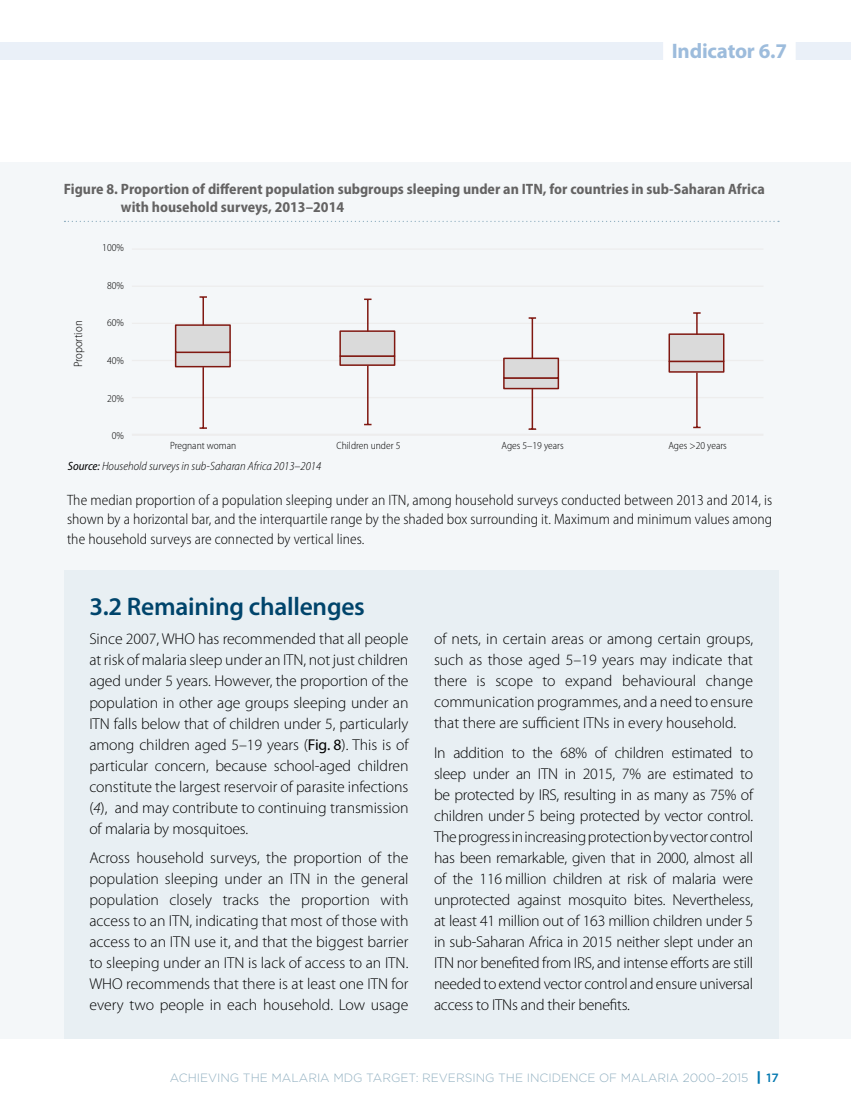
<style>
.page{position:relative;width:851px;height:1115px;background:#fff}
.page>*{position:absolute;margin:0;border:0;box-sizing:border-box;transform-origin:0 0}
.t1{font:600 25.5px "Myriad Pro";letter-spacing:-.01em;color:#00446b}
.t2{font:700 21px "Myriad Pro";letter-spacing:-.01em;color:#9dbcdc}
.t3{font:300 15.75px/21px "Myriad Pro";letter-spacing:-.005em;color:#000;text-align:justify}
.t4{font:300 semi-condensed 15px/19.5px "Myriad Pro";letter-spacing:.005em;color:#000}
.t5{font:700 semi-condensed 15px/18px "Myriad Pro";color:#646363}
.t6{font:300 semi-condensed 12px "Myriad Pro";color:#000}
.t7{font:300 12px "Gotham";color:#91b0c1}
.t8{font:italic 300 semi-condensed 12px "Myriad Pro";color:#000}
.t9{font:300 semi-condensed 10.5px "Myriad Pro";color:#000}
.s1{font-weight:400}
.s2{font-style:italic}
.s3{font-weight:900;font-size:13.5px;color:#0077af}
.s4{font-weight:500;color:#0077af}
</style>
<div class="page">
<div style="left:0;top:43px;width:850px;height:17px;background:#eaf0f8"></div>
<div style="left:663px;top:41px;width:132px;height:22px;background:#fff"></div>
<div style="left:0;top:162px;width:850px;height:875px;background:#f4f7f9"></div>
<div style="left:64px;top:570px;width:714px;height:467px;background:#e8eff3"></div>
<svg style="left:64px;top:221px;width:714px;height:1px"></svg>
<hr style="left:132px;top:285px;width:631px;height:2px;background:#ededed">
<hr style="left:132px;top:322px;width:631px;height:2px;background:#ededed">
<hr style="left:132px;top:360px;width:631px;height:1px;background:#ededed">
<hr style="left:132px;top:397px;width:631px;height:1px;background:#ededed">
<hr style="left:132px;top:433px;width:631px;height:2px;background:#ededed">
<hr style="left:132px;top:248px;width:631px;height:2px;background:#ededed">
<div style="left:669px;top:361px;width:54px;height:11px;background:#dadada"></div>
<div style="left:504px;top:378px;width:54px;height:10px;background:#dadada"></div>
<div style="left:340px;top:356px;width:54px;height:9px;background:#dadada"></div>
<div style="left:176px;top:352px;width:54px;height:14px;background:#dadada"></div>
<div style="left:668px;top:360px;width:56px;height:12px;border:2px solid #801811"></div>
<div style="left:503px;top:377px;width:56px;height:12px;border:2px solid #801811"></div>
<div style="left:339px;top:355px;width:56px;height:11px;border:2px solid #801811"></div>
<div style="left:175px;top:351px;width:56px;height:16px;border:2px solid #801811"></div>
<div style="left:669px;top:334px;width:54px;height:27px;background:#dadada"></div>
<div style="left:504px;top:358px;width:54px;height:20px;background:#dadada"></div>
<div style="left:340px;top:331px;width:54px;height:25px;background:#dadada"></div>
<div style="left:176px;top:325px;width:54px;height:27px;background:#dadada"></div>
<div style="left:668px;top:333px;width:56px;height:29px;border:2px solid #801811"></div>
<div style="left:503px;top:357px;width:56px;height:21px;border:2px solid #801811"></div>
<div style="left:339px;top:330px;width:56px;height:27px;border:2px solid #801811"></div>
<div style="left:175px;top:324px;width:56px;height:29px;border:2px solid #801811"></div>
<hr style="left:202px;top:367px;width:2px;height:61px;background:#801811">
<hr style="left:367px;top:365px;width:1px;height:59px;background:#801811">
<svg style="left:364px;top:423px;width:7px;height:2px"></svg>
<hr style="left:531px;top:388px;width:2px;height:41px;background:#801811">
<hr style="left:696px;top:372px;width:1px;height:55px;background:#801811">
<svg style="left:693px;top:426px;width:7px;height:2px"></svg>
<hr style="left:202px;top:297px;width:2px;height:28px;background:#801811">
<svg style="left:199px;top:296px;width:8px;height:2px"></svg>
<hr style="left:367px;top:299px;width:1px;height:32px;background:#801811">
<svg style="left:364px;top:298px;width:7px;height:2px"></svg>
<hr style="left:531px;top:318px;width:2px;height:40px;background:#801811">
<svg style="left:693px;top:312px;width:7px;height:22px"></svg>
<h2 class="t2" style="left:671px;top:39px;width:117px">Indicator 6.7</h2>
<p class="t5" style="left:121px;top:180px;width:645px;text-indent:-57px">Figure 8. Proportion of different population subgroups sleeping under an ITN, for countries in sub-Saharan Africa with household surveys, 2013–2014</p>
<p class="t9" style="left:102px;top:242px;width:23px">100%</p>
<p class="t9" style="left:107px;top:280px;width:18px">80%</p>
<p class="t9" style="left:107px;top:317px;width:18px">60%</p>
<p class="t9" style="left:107px;top:355px;width:18px">40%</p>
<p class="t9" style="left:107px;top:392px;width:18px">20%</p>
<p class="t9" style="left:112px;top:430px;width:14px">0%</p>
<p class="t6" style="left:72px;top:367px;width:48px;rotate:-90deg">Proportion</p>
<p class="t9" style="left:170px;top:440px;width:68px">Pregnant woman</p>
<p class="t9" style="left:336px;top:440px;width:65px">Children under 5</p>
<p class="t9" style="left:501px;top:440px;width:64px">Ages 5–19 years</p>
<p class="t9" style="left:668px;top:440px;width:60px">Ages &gt;20 years</p>
<p class="t8" style="left:68px;top:460px;width:255px"><span class="s1">Source:</span> Household surveys in sub-Saharan Africa 2013–2014</p>
<p class="t4" style="left:67px;top:490px;width:706px">The median proportion of a population sleeping under an ITN, among household surveys conducted between 2013 and 2014, is</p>
<p class="t6" style="left:68px;top:492px;width:680px">and the interquartile range by the shaded box surrounding it. Maximum and minimum values among the household surveys are connected by vertical lines.</p>
<p class="t4" style="left:67px;top:510px;width:706px">shown by a horizontal bar, and the interquartile range by the shaded box surrounding it. Maximum and minimum values among the household surveys are connected by vertical lines.</p>
<h1 class="t1" style="left:89px;top:592px;width:277px">3.2 Remaining challenges</h1>
<p class="t3" style="left:89px;top:628px;width:320px">Since 2007, WHO has recommended that all people at risk of malaria sleep under an ITN, not just children aged under 5 years. However, the proportion of the population in other age groups sleeping under an ITN falls below that of children under 5, particularly among children aged 5–19 years (<span class="s1">Fig. 8</span>). This is of particular concern, because school-aged children constitute the largest reservoir of parasite infections (<span class="s2">4</span>), and may contribute to continuing transmission of malaria by mosquitoes.</p>
<p class="t3" style="left:89px;top:847px;width:320px">Across household surveys, the proportion of the population sleeping under an ITN in the general population closely tracks the proportion with access to an ITN, indicating that most of those with access to an ITN use it, and that the biggest barrier to sleeping under an ITN is lack of access to an ITN.<br>WHO recommends that there is at least one ITN for every two people in each household. Low usage</p>
<p class="t3" style="left:434px;top:628px;width:320px">of nets, in certain areas or among certain groups, such as those aged 5–19 years may indicate that there is scope to expand behavioural change communication programmes, and a need to ensure that there are sufficient ITNs in every household.</p>
<p class="t3" style="left:434px;top:742px;width:320px">In addition to the 68% of children estimated to sleep under an ITN in 2015, 7% are estimated to be protected by IRS, resulting in as many as 75% of children under 5 being protected by vector control.<br>The progress in increasing protection by vector control has been remarkable, given that in 2000, almost all of the 116 million children at risk of malaria were unprotected against mosquito bites. Nevertheless, at least 41 million out of 163 million children under 5 in sub-Saharan Africa in 2015 neither slept under an ITN nor benefited from IRS, and intense efforts are still needed to extend vector control and ensure universal access to ITNs and their benefits.</p>
<p class="t7" style="left:170px;top:1070px;width:610px">ACHIEVING THE MALARIA MDG TARGET: REVERSING THE I NCIDENCE OF MALARIA 2000–2015 <span class="s3">|</span> <span class="s4">17</span></p>
</div>
